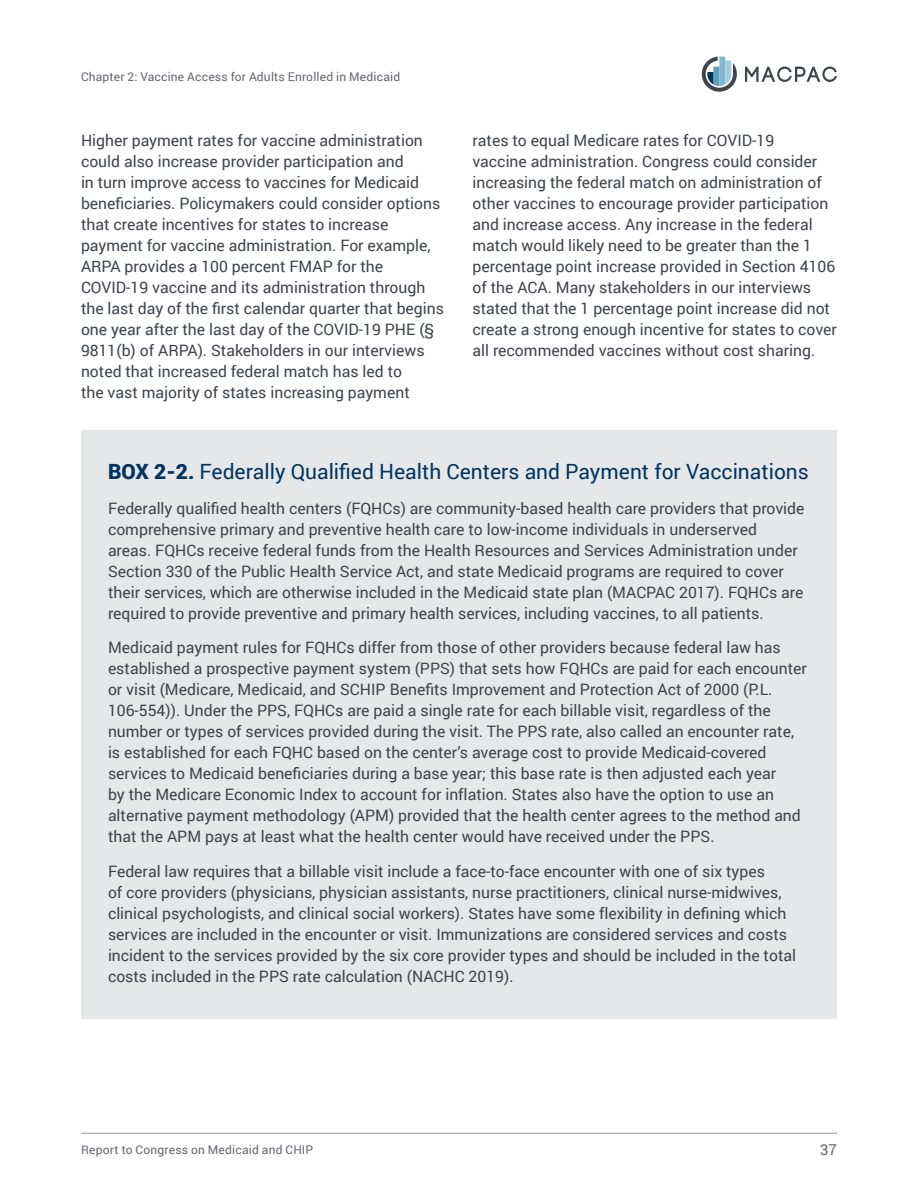
<style>
.page{position:relative;width:918px;height:1188px;background:#fff}
.page>*{position:absolute;margin:0;border:0;box-sizing:border-box;transform-origin:0 0}
.H2_Box_Title{font:21px "Roboto";color:#003461}
.t1{font:15.75px/21px "Roboto";color:#40434b}
.t2{font:15px "Roboto";color:#65666c}
.t3{font:12px "Roboto";letter-spacing:.015em;color:#65666c}
.s1{font-weight:900}
</style>
<div class="page">
<hr style="left:81px;top:1133px;width:756px;height:1px;background:#939598">
<svg style="left:702px;top:57px;width:35px;height:35px"></svg>
<svg style="left:745px;top:67px;width:92px;height:15px"></svg>
<div style="left:81px;top:430px;width:756px;height:589px;background:#e6e7e8"></div>
<p class="t3" style="left:81px;top:68px;width:321px">Chapter 2: Vaccine Access for Adults Enrolled in Medicaid</p>
<p class="t1" style="left:81px;top:129px;width:365px">Higher payment rates for vaccine administration could also increase provider participation and<br>in turn improve access to vaccines for Medicaid beneficiaries. Policymakers could consider options that create incentives for states to increase payment for vaccine administration. For example, ARPA provides a 100 percent FMAP for the COVID-19 vaccine and its administration through the last day of the first calendar quarter that begins one year after the last day of the COVID-19 PHE (§ 9811(b) of ARPA). Stakeholders in our interviews noted that increased federal match has led to<br>the vast majority of states increasing payment</p>
<p class="t1" style="left:472px;top:129px;width:366px">rates to equal Medicare rates for COVID-19<br>vaccine administration. Congress could consider increasing the federal match on administration of other vaccines to encourage provider participation and increase access. Any increase in the federal match would likely need to be greater than the 1 percentage point increase provided in Section 4106 of the ACA. Many stakeholders in our interviews stated that the 1 percentage point increase did not create a strong enough incentive for states to cover all recommended vaccines without cost sharing.</p>
<h2 class="H2_Box_Title" style="left:108px;top:457px;width:702px"><span class="s1">BOX 2-2.</span> Federally Qualified Health Centers and Payment for Vaccinations</h2>
<p class="t1" style="left:108px;top:497px;width:698px">Federally qualified health centers (FQHCs) are community-based health care providers that provide comprehensive primary and preventive health care to low-income individuals in underserved<br>areas. FQHCs receive federal funds from the Health Resources and Services Administration under Section 330 of the Public Health Service Act, and state Medicaid programs are required to cover their services, which are otherwise included in the Medicaid state plan (MACPAC 2017). FQHCs are required to provide preventive and primary health services, including vaccines, to all patients.</p>
<p class="t1" style="left:108px;top:636px;width:700px">Medicaid payment rules for FQHCs differ from those of other providers because federal law has established a prospective payment system (PPS) that sets how FQHCs are paid for each encounter or visit (Medicare, Medicaid, and SCHIP Benefits Improvement and Protection Act of 2000 (P.L.<br>106-554)). Under the PPS, FQHCs are paid a single rate for each billable visit, regardless of the number or types of services provided during the visit. The PPS rate, also called an encounter rate, is established for each FQHC based on the center’s average cost to provide Medicaid-covered services to Medicaid beneficiaries during a base year; this base rate is then adjusted each year<br>by the Medicare Economic Index to account for inflation. States also have the option to use an alternative payment methodology (APM) provided that the health center agrees to the method and that the APM pays at least what the health center would have received under the PPS.</p>
<p class="t1" style="left:108px;top:860px;width:690px">Federal law requires that a billable visit include a face-to-face encounter with one of six types<br>of core providers (physicians, physician assistants, nurse practitioners, clinical nurse-midwives, clinical psychologists, and clinical social workers). States have some flexibility in defining which services are included in the encounter or visit. Immunizations are considered services and costs incident to the services provided by the six core provider types and should be included in the total costs included in the PPS rate calculation (NACHC 2019).</p>
<p class="t3" style="left:81px;top:1141px;width:234px">Report to Congress on Medicaid and CHIP</p>
<p class="t2" style="left:820px;top:1139px;width:18px">37</p>
</div>
